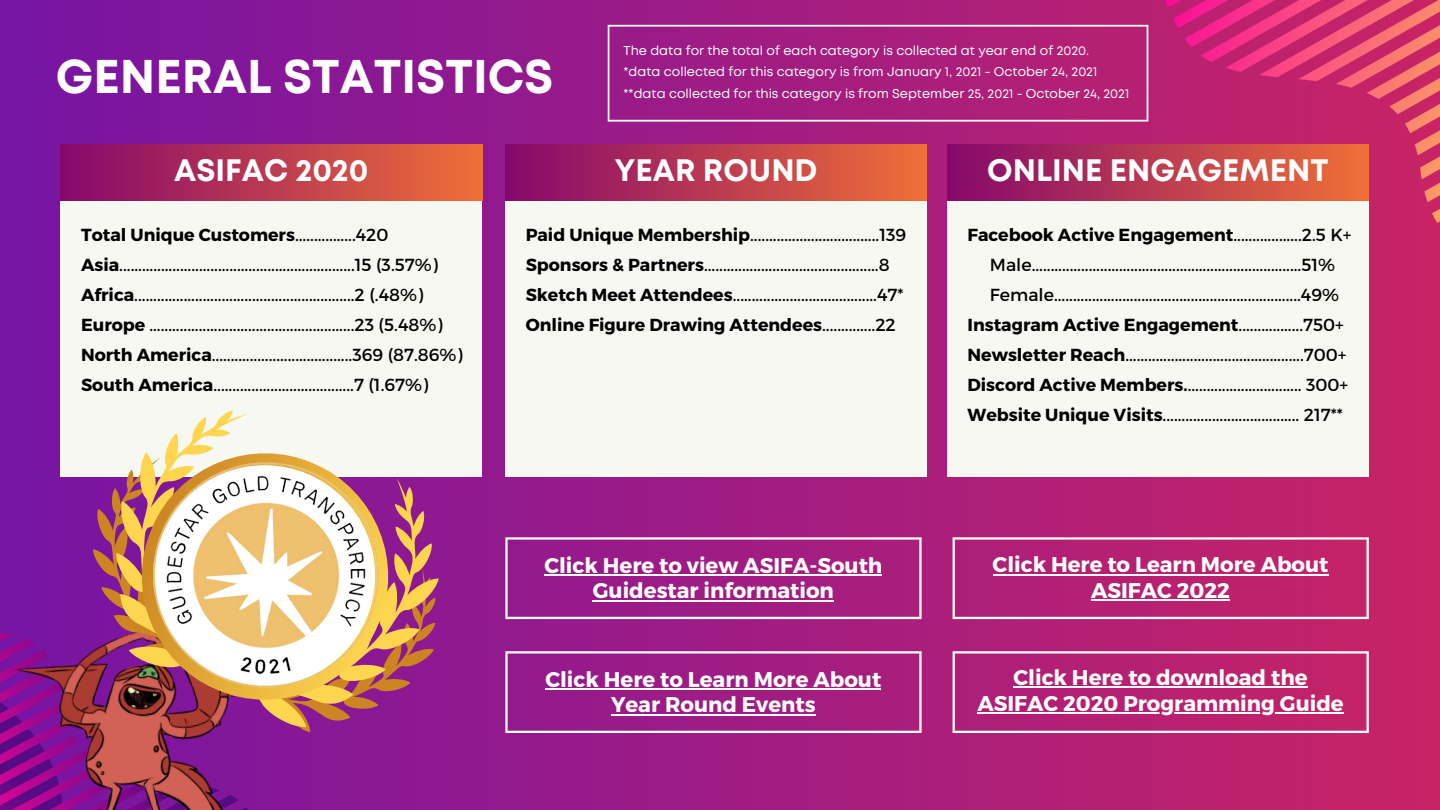
<style>
.page{position:relative;width:1440px;height:810px;background:#fff}
.page>*{position:absolute;margin:0;border:0;box-sizing:border-box;transform-origin:0 0}
.t1{font:700 47.3px "Mont";color:#fff}
.t2{font:700 31px "Mont";color:#fff}
.t3{font:700 21.3px/25.5px "Montserrat";color:#fff;text-align:center}
.t4{font:17.4px "Montserrat";color:#000}
.t5{font:700 17.4px "Montserrat";color:#000}
.t6{font:12.8px "Mont";color:#fff}
.s1{font-weight:400}
.s2{font-weight:700}
</style>
<div class="page">
<div style="left:0;top:0;width:1440px;height:810px;background:linear-gradient(to right,#7615a4,#c82465)"></div>
<div style="left:61px;top:144px;width:421px;height:333px;background:#f8f8f3"></div>
<div style="left:61px;top:144px;width:421px;height:56px;background:linear-gradient(to right,#86086c,#f06f37)"></div>
<div style="left:505px;top:144px;width:422px;height:332px;background:#f8f8f3"></div>
<div style="left:505px;top:144px;width:422px;height:56px;background:linear-gradient(to right,#86076c,#f06f37)"></div>
<div style="left:947px;top:144px;width:422px;height:333px;background:#f8f8f3"></div>
<svg style="left:947px;top:144px;width:176px;height:56px;background:#9b1c60"></svg>
<svg style="left:1123px;top:0;width:317px;height:338px"></svg>
<div style="left:215px;top:759px;width:81px;height:51px;background:#841798"></div>
<div style="left:255px;top:759px;width:215px;height:7px;background:#8a1894"></div>
<svg style="left:0;top:452px;width:215px;height:358px;background:#851a8c"></svg>
<svg style="left:66px;top:410px;width:405px;height:349px"></svg>
<svg style="left:103px;top:415px;width:324px;height:323px"></svg>
<img style="left:154px;top:445px;width:224px;height:258px">
<svg style="left:608px;top:25px;width:540px;height:97px;background:#ab2682"></svg>
<svg style="left:953px;top:537px;width:416px;height:82px;background:#bd337c"></svg>
<hr style="left:993px;top:574px;width:336px;height:1px;background:#fff">
<hr style="left:1091px;top:599px;width:139px;height:2px;background:#fff">
<svg style="left:505px;top:537px;width:417px;height:82px;background:#a52c8d"></svg>
<hr style="left:544px;top:574px;width:338px;height:2px;background:#fff">
<hr style="left:593px;top:600px;width:241px;height:1px;background:#fff">
<svg style="left:505px;top:651px;width:417px;height:82px;background:#a52c8d"></svg>
<hr style="left:545px;top:688px;width:336px;height:2px;background:#fff">
<hr style="left:611px;top:714px;width:205px;height:1px;background:#fff">
<svg style="left:953px;top:651px;width:416px;height:82px;background:#bd327c"></svg>
<hr style="left:1014px;top:687px;width:294px;height:1px;background:#fff">
<hr style="left:977px;top:712px;width:367px;height:2px;background:#fff">
<p class="t1" style="left:56px;top:59px;width:499px">GENERAL STATISTICS</p>
<p class="t2" style="left:174px;top:158px;width:196px">ASIFAC 2020</p>
<p class="t6" style="left:624px;top:45px;width:467px">The data for the total of each category is collected at year end of 2020.</p>
<p class="t6" style="left:624px;top:67px;width:475px">*data collected for this category is from January 1, 2021 - October 24, 2021</p>
<p class="t6" style="left:624px;top:89px;width:507px">**data collected for this category is from September 25, 2021 - October 24, 2021</p>
<p class="t2" style="left:614px;top:158px;width:205px">YEAR ROUND</p>
<p class="t2" style="left:987px;top:158px;width:343px">ONLINE ENGAGEMENT</p>
<p class="t5" style="left:81px;top:223px;width:309px">Total Unique Customers<span class="s1">................420</span></p>
<p class="t4" style="left:81px;top:253px;width:358px"><span class="s2">Asia</span>..............................................................15 (3.57%)</p>
<p class="t4" style="left:81px;top:283px;width:343px"><span class="s2">Africa</span>..........................................................2 (.48%)</p>
<p class="t4" style="left:81px;top:313px;width:363px"><span class="s2">Europe</span> ......................................................23 (5.48%)</p>
<p class="t4" style="left:81px;top:343px;width:383px"><span class="s2">North America</span>.....................................369 (87.86%)</p>
<p class="t4" style="left:81px;top:373px;width:349px"><span class="s2">South America</span>.....................................7 (1.67%)</p>
<p class="t4" style="left:526px;top:223px;width:382px"><span class="s2">Paid Unique Membership</span>..................................139</p>
<p class="t4" style="left:526px;top:253px;width:366px"><span class="s2">Sponsors &amp; Partners</span>..............................................8</p>
<p class="t4" style="left:526px;top:283px;width:379px"><span class="s2">Sketch Meet Attendees</span>......................................47*</p>
<p class="t5" style="left:526px;top:313px;width:372px">Online Figure Drawing Attendees<span class="s1">..............22</span></p>
<p class="t3" style="left:544px;top:552px;width:339px">Click Here to view ASIFA-South<br>Guidestar information</p>
<p class="t5" style="left:967px;top:223px;width:386px">Facebook Active Engagement<span class="s1">..................2.5 K+</span></p>
<p class="t4" style="left:990px;top:253px;width:347px">Male.......................................................................51%</p>
<p class="t4" style="left:990px;top:283px;width:351px">Female.................................................................49%</p>
<p class="t5" style="left:967px;top:313px;width:378px">Instagram Active Engagement<span class="s1">.................750+</span></p>
<p class="t4" style="left:967px;top:343px;width:381px"><span class="s2">Newsletter Reach</span>...............................................700+</p>
<p class="t4" style="left:967px;top:373px;width:382px"><span class="s2">Discord Active Members.</span>.............................. 300+</p>
<p class="t4" style="left:967px;top:403px;width:377px"><span class="s2">Website Unique Visits</span>.................................... 217**</p>
<p class="t3" style="left:993px;top:551px;width:337px">Click Here to Learn More About<br>ASIFAC 2022</p>
<p class="t3" style="left:545px;top:666px;width:337px">Click Here to Learn More About<br>Year Round Events</p>
<p class="t3" style="left:977px;top:664px;width:368px">Click Here to download the<br>ASIFAC 2020 Programming Guide</p>
</div>
